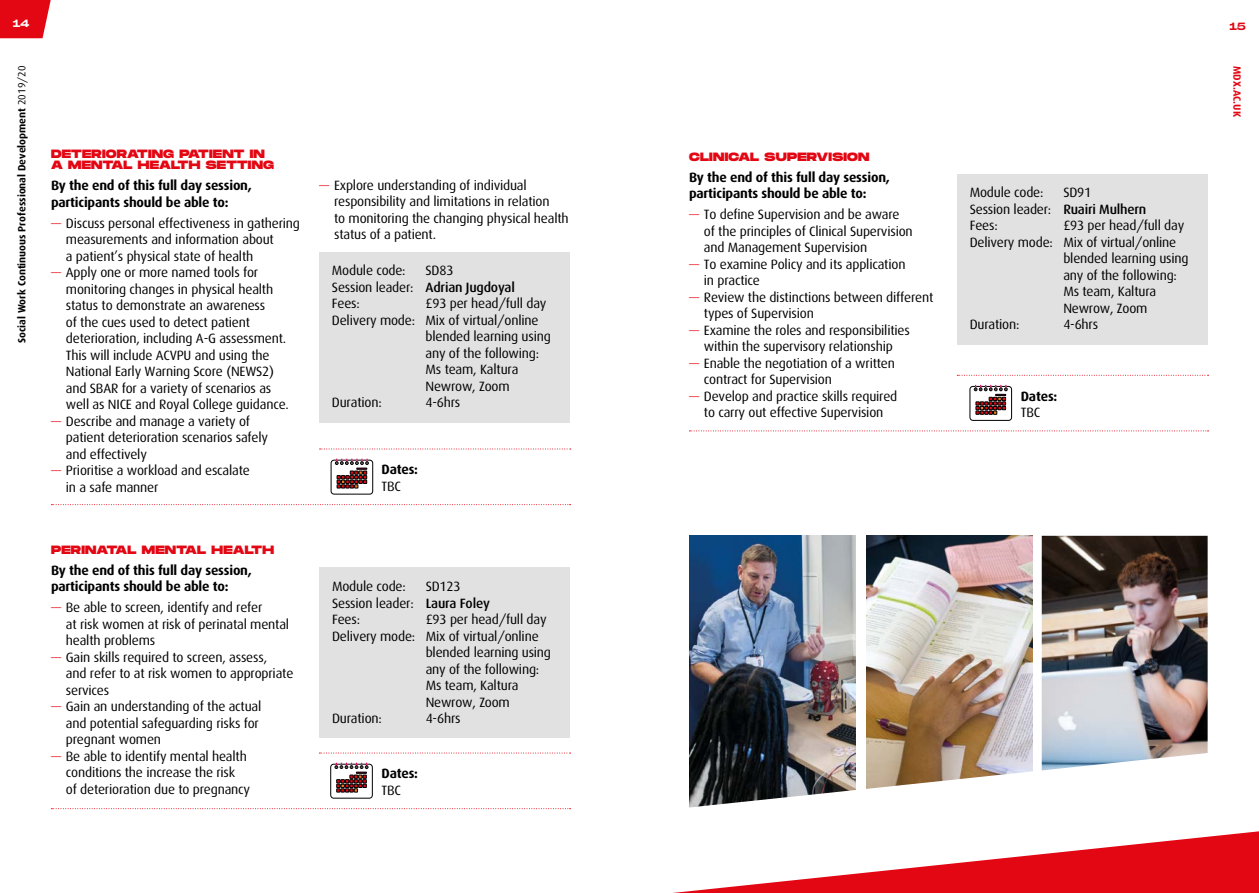
<style>
.page{position:relative;width:1259px;height:893px;background:#fff}
.page>*{position:absolute;margin:0;border:0;box-sizing:border-box;transform-origin:0 0}
._07_Body_text{font:13.5px/16.5px "Dax";letter-spacing:-.015em;color:#000}
._07_Body_text-2{font:700 13.5px/16.5px "Dax";letter-spacing:-.015em;color:#000}
._04_Headings_02{font:800 12px/10.5px "Monument Extended";letter-spacing:.02em;color:#e30613}
.t1{font:700 10.5px "Dax";color:#000}
.t2{font:700 10.5px "Dax";color:#e30613}
.t3{font:10.5px "Monument Extended";color:#fff}
.t4{font:10.5px "Monument Extended";color:#e30613}
.s1{font-weight:400}
.s2{font-size:12.75px;color:#e30613}
.s3{font-weight:500}
</style>
<div class="page">
<svg style="left:319px;top:449px;width:252px;height:1px"></svg>
<div style="left:319px;top:252px;width:251px;height:170px;background:#e1e1e1"></div>
<svg style="left:51px;top:504px;width:519px;height:1px"></svg>
<svg style="left:331px;top:459px;width:42px;height:35px"></svg>
<div style="left:319px;top:568px;width:251px;height:170px;background:#e1e1e1"></div>
<svg style="left:319px;top:753px;width:251px;height:1px"></svg>
<svg style="left:51px;top:808px;width:519px;height:1px"></svg>
<svg style="left:330px;top:763px;width:43px;height:35px"></svg>
<svg style="left:957px;top:375px;width:251px;height:1px"></svg>
<div style="left:957px;top:174px;width:251px;height:170px;background:#e1e1e1"></div>
<svg style="left:689px;top:431px;width:519px;height:1px"></svg>
<svg style="left:969px;top:385px;width:43px;height:36px"></svg>
<img style="left:866px;top:536px;width:166px;height:215px">
<img style="left:689px;top:536px;width:166px;height:215px">
<img style="left:1041px;top:536px;width:166px;height:215px">
<svg style="left:689px;top:751px;width:519px;height:57px"></svg>
<svg style="left:673px;top:831px;width:586px;height:62px"></svg>
<svg style="left:0;top:0;width:51px;height:38px;background:#e51b27"></svg>
<p class="t3" style="left:13px;top:15px;width:18px">14</p>
<p class="t4" style="left:1229px;top:18px;width:18px">15</p>
<p class="t1" style="left:16px;top:343px;width:279px;rotate:-90deg">Social Work Continuous Professional Development <span class="s1">2019/20</span></p>
<p class="t2" style="left:1243px;top:66px;width:52px;rotate:90deg">MDX.AC.UK</p>
<p class="_04_Headings_02" style="left:51px;top:149px;width:224px">DETERIORATING PATIENT IN<br>A MENTAL HEALTH SETTING</p>
<p class="_04_Headings_02" style="left:689px;top:151px;width:182px">CLINICAL SUPERVISION</p>
<p class="_07_Body_text-2" style="left:689px;top:169px;width:202px">By the end of this full day session, participants should be able to:</p>
<p class="_07_Body_text" style="left:704px;top:206px;width:210px;text-indent:-15px"><span class="s2">—</span> To define Supervision and be aware of the principles of Clinical Supervision and Management Supervision</p>
<p class="_07_Body_text" style="left:704px;top:256px;width:203px;text-indent:-15px"><span class="s2">—</span> To examine Policy and its application in practice</p>
<p class="_07_Body_text" style="left:704px;top:289px;width:231px;text-indent:-15px"><span class="s2">—</span> Review the distinctions between different types of Supervision</p>
<p class="_07_Body_text" style="left:689px;top:322px;width:222px;text-align:center"><span class="s2">—</span> Examine the roles and responsibilities within the supervisory relationship</p>
<p class="_07_Body_text" style="left:704px;top:355px;width:193px;text-indent:-15px"><span class="s2">—</span> Enable the negotiation of a written contract for Supervision</p>
<p class="_07_Body_text" style="left:689px;top:388px;width:210px;text-align:center"><span class="s2">—</span> Develop and practice skills required to carry out effective Supervision</p>
<p class="_07_Body_text-2" style="left:1020px;top:388px;width:38px">Dates:<br><span class="s1">TBC</span></p>
<p class="_07_Body_text" style="left:334px;top:177px;width:236px;text-indent:-15px"><span class="s2">—</span> Explore understanding of individual responsibility and limitations in relation<br>to monitoring the changing physical health status of a patient.</p>
<p class="_07_Body_text-2" style="left:51px;top:178px;width:202px">By the end of this full day session, participants should be able to:</p>
<p class="_07_Body_text" style="left:66px;top:215px;width:235px;text-indent:-15px"><span class="s2">—</span> Discuss personal effectiveness in gathering measurements and information about<br>a patient’s physical state of health</p>
<p class="_07_Body_text" style="left:66px;top:264px;width:224px;text-indent:-15px"><span class="s2">—</span> Apply one or more named tools for monitoring changes in physical health status to demonstrate an awareness<br>of the cues used to detect patient deterioration, including A-G assessment.<br>This will include ACVPU and using the National Early Warning Score (NEWS2) and SBAR for a variety of scenarios as well as NICE and Royal College guidance.</p>
<p class="_07_Body_text" style="left:66px;top:413px;width:204px;text-indent:-15px"><span class="s2">—</span> Describe and manage a variety of patient deterioration scenarios safely and effectively</p>
<p class="_07_Body_text" style="left:66px;top:462px;width:185px;text-indent:-15px"><span class="s2">—</span> Prioritise a workload and escalate in a safe manner</p>
<p class="_07_Body_text-2" style="left:381px;top:461px;width:38px">Dates:<br><span class="s1">TBC</span></p>
<p class="_07_Body_text" style="left:969px;top:184px;width:75px">Module code:</p>
<p class="_07_Body_text" style="left:1063px;top:184px;width:29px">SD91</p>
<p class="_07_Body_text" style="left:969px;top:201px;width:178px">Session leader: <span class="s3">Ruairi Mulhern</span></p>
<p class="_07_Body_text" style="left:969px;top:217px;width:29px">Fees:</p>
<p class="_07_Body_text" style="left:1063px;top:217px;width:122px">£93 per head/full day</p>
<p class="_07_Body_text" style="left:1063px;top:234px;width:127px;text-indent:-94px">Delivery mode: Mix of virtual/online blended learning using any of the following:<br>Ms team, Kaltura<br>Newrow, Zoom</p>
<p class="_07_Body_text" style="left:969px;top:316px;width:51px">Duration:</p>
<p class="_07_Body_text" style="left:1063px;top:316px;width:36px">4-6hrs</p>
<p class="_07_Body_text" style="left:332px;top:262px;width:75px">Module code:</p>
<p class="_07_Body_text" style="left:425px;top:262px;width:29px">SD83</p>
<p class="_07_Body_text" style="left:332px;top:279px;width:184px">Session leader: <span class="s3">Adrian Jugdoyal</span></p>
<p class="_07_Body_text" style="left:332px;top:295px;width:29px">Fees:</p>
<p class="_07_Body_text" style="left:425px;top:295px;width:122px">£93 per head/full day</p>
<p class="_07_Body_text" style="left:425px;top:312px;width:127px;text-indent:-94px">Delivery mode: Mix of virtual/online blended learning using any of the following:<br>Ms team, Kaltura<br>Newrow, Zoom</p>
<p class="_07_Body_text" style="left:332px;top:394px;width:51px">Duration:</p>
<p class="_07_Body_text" style="left:425px;top:394px;width:36px">4-6hrs</p>
<p class="_04_Headings_02" style="left:51px;top:544px;width:224px">PERINATAL MENTAL HEALTH</p>
<p class="_07_Body_text-2" style="left:51px;top:562px;width:202px">By the end of this full day session, participants should be able to:</p>
<p class="_07_Body_text" style="left:66px;top:599px;width:225px;text-indent:-15px"><span class="s2">—</span> Be able to screen, identify and refer<br>at risk women at risk of perinatal mental health problems</p>
<p class="_07_Body_text" style="left:66px;top:649px;width:229px;text-indent:-15px"><span class="s2">—</span> Gain skills required to screen, assess,<br>and refer to at risk women to appropriate services</p>
<p class="_07_Body_text" style="left:66px;top:698px;width:197px;text-indent:-15px"><span class="s2">—</span> Gain an understanding of the actual and potential safeguarding risks for pregnant women</p>
<p class="_07_Body_text" style="left:66px;top:748px;width:186px;text-indent:-15px"><span class="s2">—</span> Be able to identify mental health conditions the increase the risk<br>of deterioration due to pregnancy</p>
<p class="_07_Body_text" style="left:332px;top:578px;width:75px">Module code:</p>
<p class="_07_Body_text" style="left:426px;top:578px;width:36px">SD123</p>
<p class="_07_Body_text" style="left:332px;top:595px;width:159px">Session leader: <span class="s3">Laura Foley</span></p>
<p class="_07_Body_text" style="left:332px;top:611px;width:29px">Fees:</p>
<p class="_07_Body_text" style="left:426px;top:611px;width:122px">£93 per head/full day</p>
<p class="_07_Body_text" style="left:426px;top:628px;width:127px;text-indent:-94px">Delivery mode: Mix of virtual/online blended learning using any of the following:<br>Ms team, Kaltura<br>Newrow, Zoom</p>
<p class="_07_Body_text" style="left:332px;top:710px;width:51px">Duration:</p>
<p class="_07_Body_text" style="left:426px;top:710px;width:36px">4-6hrs</p>
<p class="_07_Body_text-2" style="left:381px;top:765px;width:38px">Dates:<br><span class="s1">TBC</span></p>
</div>
